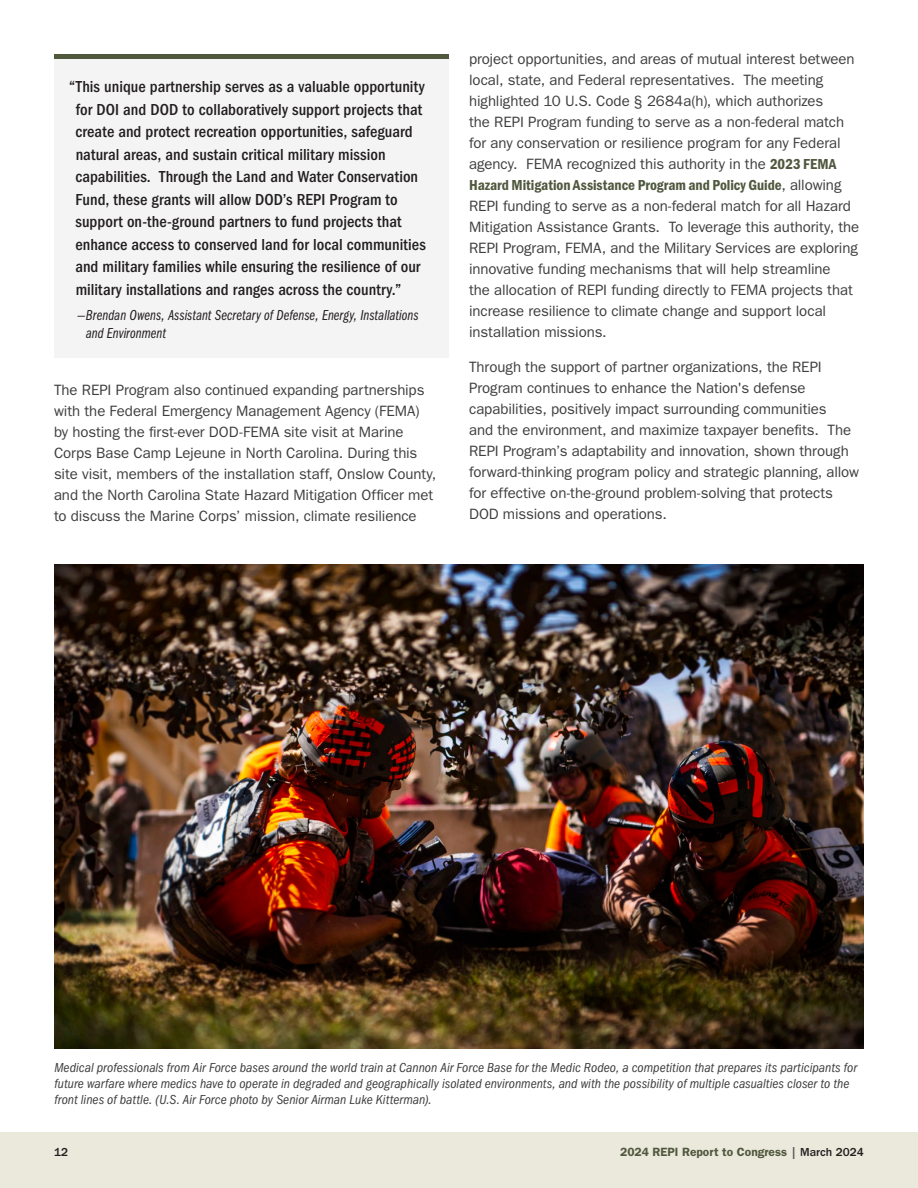
<style>
.page{position:relative;width:918px;height:1188px;background:#fff}
.page>*{position:absolute;margin:0;border:0;box-sizing:border-box;transform-origin:0 0}
.Quote_New_Large_v2{font:500 condensed 16.5px/22.5px "ITC Franklin Gothic Std";letter-spacing:.005em;color:#231f20}
.BODY_TEXT_NEW{font:15px/21px "ITC Franklin Gothic Std";letter-spacing:-.005em;color:#3e3e3f}
.Quote_Attribution_NEW{font:15px/18px "ITC Franklin Gothic Std Bk Cp It";letter-spacing:.005em;color:#231f20}
.t1{font:italic condensed 13.5px/16.2px "ITC Franklin Gothic Std";letter-spacing:.005em;color:#3e3e3f}
.t2{font:600 12px "ITC Franklin Gothic Std";color:#50583e}
.t3{font:500 12px "ITC Franklin Gothic Std";color:#231f20}
.s1{font-family:"Franklin Gothic URW Con Dem";color:#50583e}
.s2{font-weight:500;color:#57585a}
.s3{font-weight:500;color:#231f20}
</style>
<div class="page">
<div style="left:0;top:1132px;width:918px;height:56px;background:#eae9db"></div>
<div style="left:54px;top:54px;width:395px;height:304px;background:#f4f4f5"></div>
<hr style="left:54px;top:54px;width:395px;height:4px;background:#50583e">
<img style="left:54px;top:565px;width:810px;height:483px">
<p class="Quote_New_Large_v2" style="left:75px;top:76px;width:352px;text-indent:-6px">“This unique partnership serves as a valuable opportunity for DOI and DOD to collaboratively support projects that create and protect recreation opportunities, safeguard natural areas, and sustain critical military mission capabilities. Through the Land and Water Conservation Fund, these grants will allow DOD’s REPI Program to support on-the-ground partners to fund projects that enhance access to conserved land for local communities and military families while ensuring the resilience of our military installations and ranges across the country.”</p>
<p class="Quote_Attribution_NEW" style="left:86px;top:306px;width:334px;text-indent:-9px">—Brendan Owens, Assistant Secretary of Defense, Energy, Installations and Environment</p>
<p class="BODY_TEXT_NEW" style="left:54px;top:380px;width:384px">The REPI Program also continued expanding partnerships with the Federal Emergency Management Agency (FEMA) by hosting the first-ever DOD-FEMA site visit at Marine Corps Base Camp Lejeune in North Carolina. During this site visit, members of the installation staff, Onslow County, and the North Carolina State Hazard Mitigation Officer met to discuss the Marine Corps’ mission, climate resilience</p>
<p class="BODY_TEXT_NEW" style="left:469px;top:49px;width:392px">project opportunities, and areas of mutual interest between local, state, and Federal representatives. The meeting highlighted 10 U.S. Code § 2684a(h), which authorizes<br>the REPI Program funding to serve as a non-federal match for any conservation or resilience program for any Federal agency. FEMA recognized this authority in the <span class="s1">2023 FEMA Hazard Mitigation Assistance Program and Policy Guide</span>, allowing REPI funding to serve as a non-federal match for all Hazard Mitigation Assistance Grants. To leverage this authority, the REPI Program, FEMA, and the Military Services are exploring innovative funding mechanisms that will help streamline<br>the allocation of REPI funding directly to FEMA projects that increase resilience to climate change and support local installation missions.</p>
<p class="BODY_TEXT_NEW" style="left:469px;top:356px;width:391px">Through the support of partner organizations, the REPI Program continues to enhance the Nation's defense capabilities, positively impact surrounding communities<br>and the environment, and maximize taxpayer benefits. The REPI Program’s adaptability and innovation, shown through forward-thinking program policy and strategic planning, allow for effective on-the-ground problem-solving that protects DOD missions and operations.</p>
<p class="t1" style="left:54px;top:1059px;width:804px">Medical professionals from Air Force bases around the world train at Cannon Air Force Base for the Medic Rodeo, a competition that prepares its participants for future warfare where medics have to operate in degraded and geographically isolated environments, and with the possibility of multiple casualties closer to the front lines of battle. (U.S. Air Force photo by Senior Airman Luke Kitterman).</p>
<p class="t3" style="left:54px;top:1145px;width:16px">12</p>
<p class="t2" style="left:620px;top:1145px;width:245px">2024 REPI Report to Congress <span class="s2">|</span> <span class="s3">March 2024</span></p>
</div>
